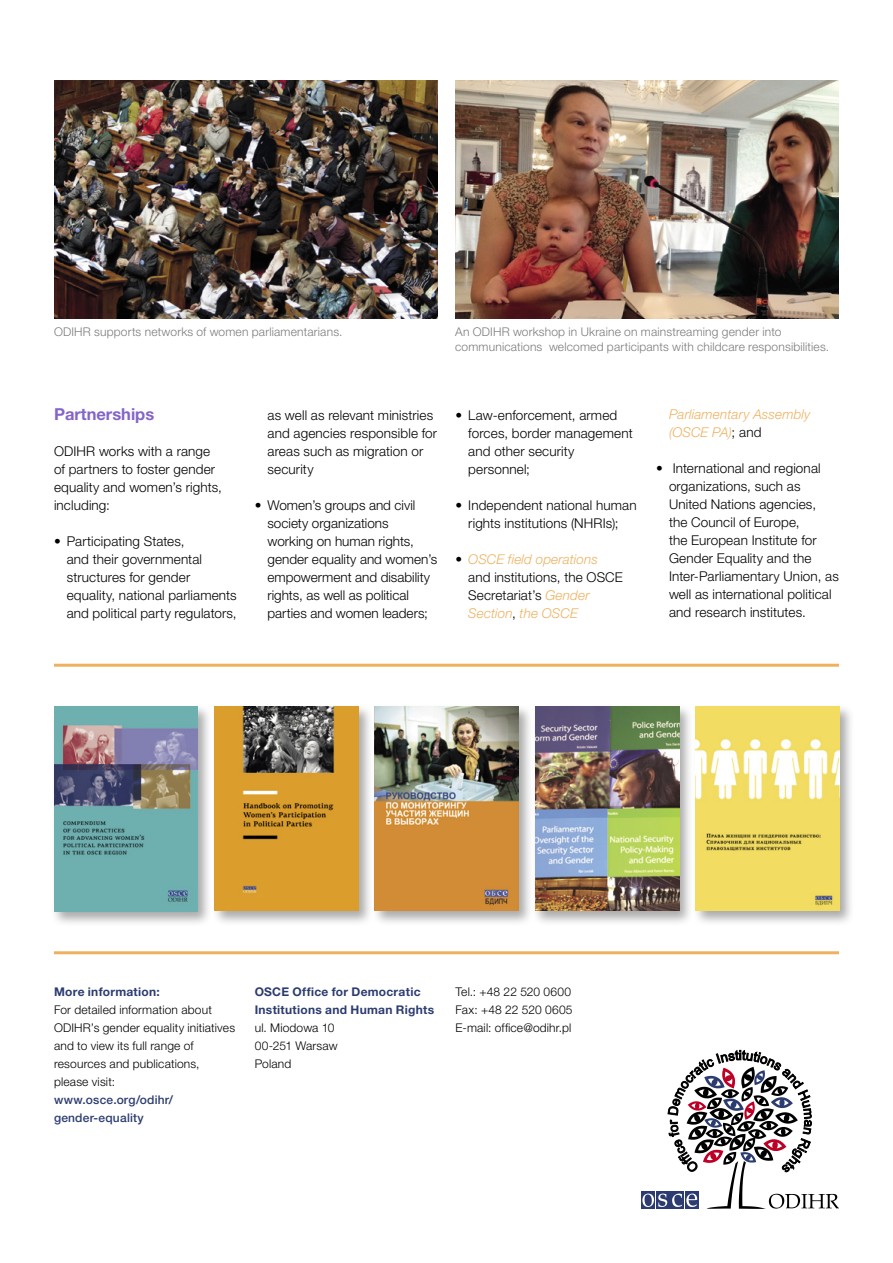
<style>
.page{position:relative;width:893px;height:1263px;background:#fff}
.page>*{position:absolute;margin:0;border:0;box-sizing:border-box;transform-origin:0 0}
.t1{font:700 16.5px "Helvetica Neue LT Pro";color:#8464c8}
.t2{font:300 13.5px/18px "Helvetica Neue LT Pro";letter-spacing:.01em;color:#000}
.t3{font:italic 300 13.5px/18px "Helvetica Neue LT Pro";letter-spacing:.01em;color:#efb160}
.t4{font:300 12px/18px "Helvetica Neue LT Pro";letter-spacing:.015em;color:#000}
.t5{font:300 12px/15px "Helvetica Neue LT Pro";letter-spacing:.015em;color:#7c7c7c}
.t6{font:700 12px/18px "Helvetica Neue LT Pro";letter-spacing:.02em;color:#2c3c70}
.t7{font:500 12px/18px "Helvetica Neue LT Pro";letter-spacing:.015em;color:#2c3c70}
.s1{font-style:normal;color:#000}
</style>
<div class="page">
<hr style="left:54px;top:664px;width:785px;height:3px;background:#efb160">
<div style="left:532px;top:703px;width:162px;height:223px;background:#000;opacity:.34"></div>
<img style="left:535px;top:706px;width:144px;height:205px">
<div style="left:692px;top:703px;width:162px;height:223px;background:#000;opacity:.34"></div>
<img style="left:696px;top:706px;width:144px;height:205px">
<div style="left:371px;top:703px;width:162px;height:223px;background:#000;opacity:.34"></div>
<img style="left:375px;top:706px;width:144px;height:205px">
<div style="left:51px;top:703px;width:162px;height:224px;background:#000;opacity:.34"></div>
<img style="left:54px;top:706px;width:144px;height:206px">
<div style="left:211px;top:703px;width:162px;height:223px;background:#000;opacity:.34"></div>
<img style="left:214px;top:706px;width:144px;height:205px">
<hr style="left:54px;top:951px;width:785px;height:3px;background:#efb160">
<img style="left:54px;top:81px;width:384px;height:238px">
<img style="left:455px;top:81px;width:384px;height:238px">
<div style="left:641px;top:1192px;width:14px;height:17px;background:#2c3c70"></div>
<svg style="left:642px;top:1050px;width:197px;height:159px"></svg>
<p class="t5" style="left:54px;top:324px;width:290px">ODIHR supports networks of women parliamentarians.</p>
<p class="t5" style="left:455px;top:324px;width:375px">An ODIHR workshop in Ukraine on mainstreaming gender into communications welcomed participants with childcare responsibilities.</p>
<p class="t1" style="left:54px;top:403px;width:102px">Partnerships</p>
<p class="t2" style="left:54px;top:441px;width:169px">ODIHR works with a range of partners to foster gender equality and women’s rights, including:</p>
<p class="t2" style="left:67px;top:531px;width:171px;text-indent:-13px">• Participating States,<br>and their governmental structures for gender equality, national parliaments and political party regulators,</p>
<p class="t2" style="left:267px;top:405px;width:171px">as well as relevant ministries and agencies responsible for areas such as migration or security</p>
<p class="t2" style="left:267px;top:495px;width:171px;text-indent:-13px">• Women’s groups and civil society organizations working on human rights, gender equality and women’s empowerment and disability rights, as well as political parties and women leaders;</p>
<p class="t2" style="left:468px;top:405px;width:166px;text-indent:-13px">• Law-enforcement, armed forces, border management and other security personnel;</p>
<p class="t2" style="left:455px;top:495px;width:183px;text-align:center">• Independent national human rights institutions (NHRIs);</p>
<p class="t3" style="left:468px;top:549px;width:156px;text-indent:-13px"><span class="s1">•</span> OSCE field operations <span class="s1">and institutions, the OSCE<br>Secretariat’s</span> Gender<br>Section<span class="s1">,</span> the OSCE</p>
<p class="t3" style="left:669px;top:405px;width:143px">Parliamentary Assembly (OSCE PA)<span class="s1">; and</span></p>
<p class="t2" style="left:669px;top:459px;width:171px;text-indent:-13px">• International and regional organizations, such as<br>United Nations agencies,<br>the Council of Europe,<br>the European Institute for<br>Gender Equality and the<br>Inter-Parliamentary Union, as well as international political and research institutes.</p>
<p class="t6" style="left:54px;top:982px;width:107px">More information:</p>
<p class="t4" style="left:54px;top:1000px;width:183px">For detailed information about<br>ODIHR’s gender equality initiatives and to view its full range of resources and publications, please visit:</p>
<p class="t7" style="left:54px;top:1090px;width:121px">www.osce.org/odihr/ gender-equality</p>
<p class="t6" style="left:255px;top:982px;width:181px">OSCE Office for Democratic<br>Institutions and Human Rights</p>
<p class="t4" style="left:255px;top:1018px;width:84px">ul. Miodowa 10<br>00-251 Warsaw<br>Poland</p>
<p class="t4" style="left:455px;top:982px;width:119px">Tel.: +48 22 520 0600<br>Fax: +48 22 520 0605<br>E-mail: office@odihr.pl</p>
</div>
